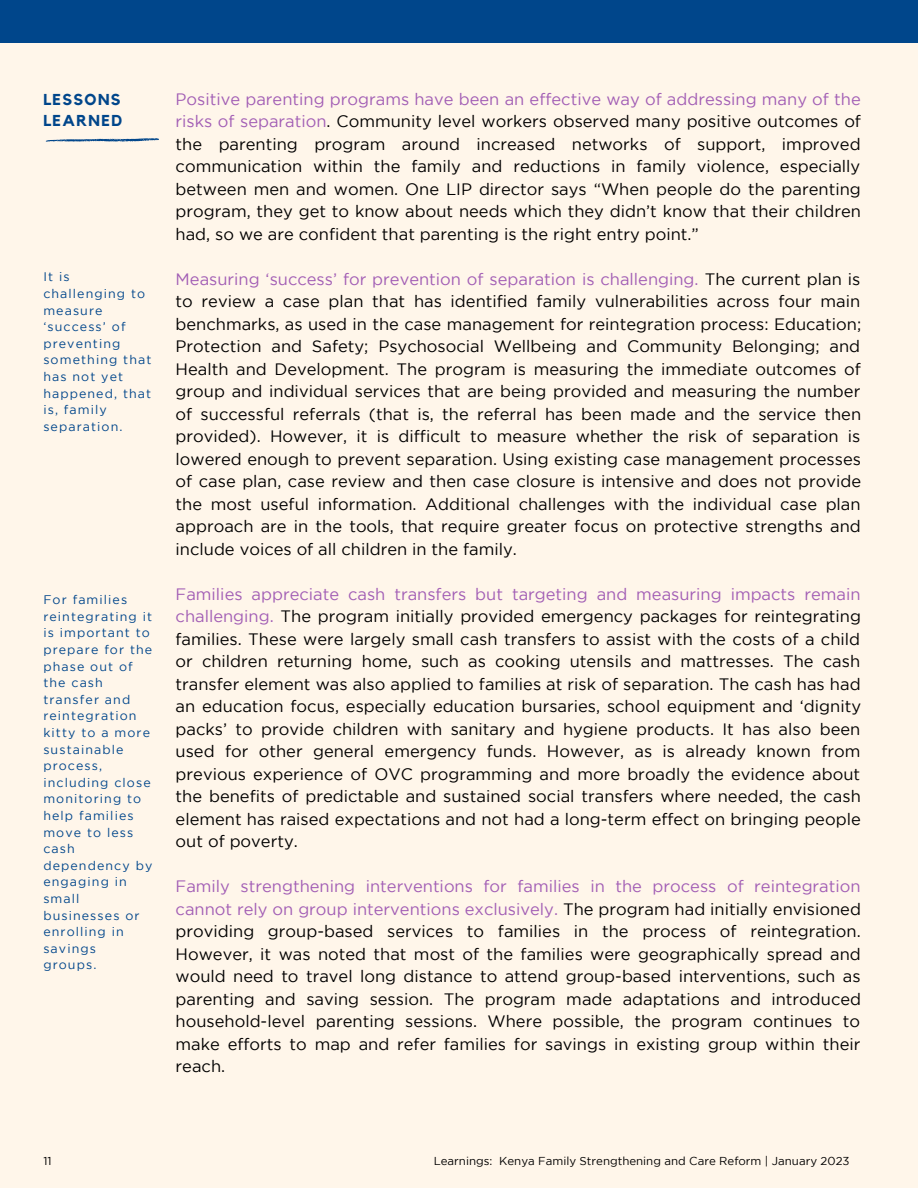
<style>
.page{position:relative;width:918px;height:1188px;background:#fff6ea}
.page>*{position:absolute;margin:0;border:0;box-sizing:border-box;transform-origin:0 0}
.t1{font:16.5px/22.5px "Gotham";color:#000;text-align:justify}
.t2{font:700 15.75px/21.3px "Kollektif";letter-spacing:.085em;color:#00468b}
.t3{font:12.45px/16.6px "Gotham";letter-spacing:.085em;color:#00468b}
.t4{font:11.55px "Gotham";color:#000}
.s1{color:#a25eb5}
</style>
<div class="page">
<div style="left:0;top:0;width:918px;height:43px;background:#00468b"></div>
<svg style="left:45px;top:138px;width:114px;height:4px"></svg>
<p class="t2" style="left:43px;top:89px;width:80px">LESSONS<br>LEARNED</p>
<p class="t3" style="left:43px;top:269px;width:110px">It is challenging to measure ‘success’ of preventing something that has not yet happened, that is, family separation.</p>
<p class="t3" style="left:43px;top:592px;width:111px">For families reintegrating it is important to prepare for the phase out of the cash transfer and reintegration kitty to a more sustainable process, including close monitoring to help families move to less cash dependency by engaging in small businesses or enrolling in savings<br>groups.</p>
<p class="t1" style="left:176px;top:89px;width:687px"><span class="s1">Positive parenting programs have been an effective way of addressing many of the risks of separation</span>. Community level workers observed many positive outcomes of the parenting program around increased networks of support, improved communication within the family and reductions in family violence, especially between men and women. One LIP director says “When people do the parenting program, they get to know about needs which they didn’t know that their children had, so we are confident that parenting is the right entry point.”</p>
<p class="t1" style="left:176px;top:269px;width:687px"><span class="s1">Measuring ‘success’ for prevention of separation is challenging.</span> The current plan is to review a case plan that has identified family vulnerabilities across four main benchmarks, as used in the case management for reintegration process: Education; Protection and Safety; Psychosocial Wellbeing and Community Belonging; and Health and Development. The program is measuring the immediate outcomes of group and individual services that are being provided and measuring the number of successful referrals (that is, the referral has been made and the service then provided). However, it is difficult to measure whether the risk of separation is lowered enough to prevent separation. Using existing case management processes of case plan, case review and then case closure is intensive and does not provide the most useful information. Additional challenges with the individual case plan approach are in the tools, that require greater focus on protective strengths and include voices of all children in the family.</p>
<p class="t1" style="left:176px;top:584px;width:687px"><span class="s1">Families appreciate cash transfers but targeting and measuring impacts remain challenging.</span> The program initially provided emergency packages for reintegrating families. These were largely small cash transfers to assist with the costs of a child or children returning home, such as cooking utensils and mattresses. The cash transfer element was also applied to families at risk of separation. The cash has had an education focus, especially education bursaries, school equipment and ‘dignity packs’ to provide children with sanitary and hygiene products. It has also been used for other general emergency funds. However, as is already known from previous experience of OVC programming and more broadly the evidence about the benefits of predictable and sustained social transfers where needed, the cash element has raised expectations and not had a long-term effect on bringing people out of poverty.</p>
<p class="t1" style="left:176px;top:876px;width:687px"><span class="s1">Family strengthening interventions for families in the process of reintegration cannot rely on group interventions exclusively.</span> The program had initially envisioned providing group-based services to families in the process of reintegration.<br>However, it was noted that most of the families were geographically spread and would need to travel long distance to attend group-based interventions, such as parenting and saving session. The program made adaptations and introduced household-level parenting sessions. Where possible, the program continues to make efforts to map and refer families for savings in existing group within their reach.</p>
<p class="t4" style="left:43px;top:1157px;width:10px">11</p>
<p class="t4" style="left:434px;top:1157px;width:417px">Learnings: Kenya Family Strengthening and Care Reform | January 2023</p>
</div>
